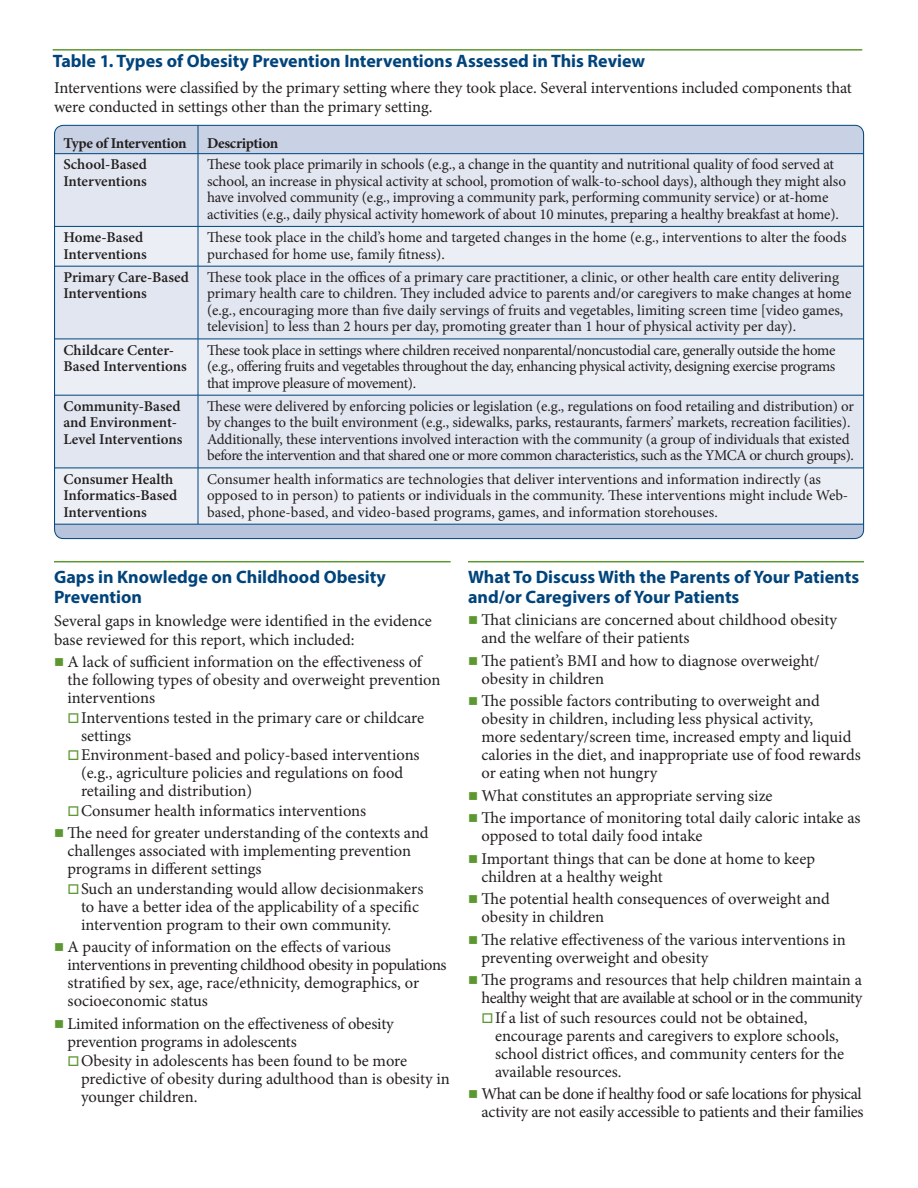
<style>
.page{position:relative;width:918px;height:1188px;background:#fff}
.page>*{position:absolute;margin:0;border:0;box-sizing:border-box;transform-origin:0 0}
.Subhead_-_with_rule{font:700 18px/19.5px "Myriad Pro";color:#00447b}
.body_text{font:16.5px/18px "Minion Pro";letter-spacing:-.005em;color:#231f20}
.body_text-2{font:16.5px/18px "Minion Pro";letter-spacing:-.025em;color:#231f20}
.table_text{font:15px/16.5px "Minion Pro";letter-spacing:-.01em;color:#231f20}
.table_text-2{font:600 15px/16.5px "Minion Pro";letter-spacing:-.005em;color:#231f20}
.table_text-3{font:700 15px "Minion Pro";letter-spacing:-.025em;color:#231f20}
</style>
<div class="page">
<hr style="left:53px;top:49px;width:809px;height:2px;background:#5c9731">
<hr style="left:54px;top:561px;width:397px;height:1px;background:#5c9731">
<div style="left:55px;top:125px;width:809px;height:414px;background:#b8c4dc;border-radius:9px"></div>
<div style="left:56px;top:154px;width:806px;height:72px;background:#e2e6f0"></div>
<svg style="left:56px;top:227px;width:806px;height:297px;background:#e4e9f1"></svg>
<hr style="left:198px;top:154px;width:1px;height:72px;background:#00447b">
<hr style="left:864px;top:154px;width:1px;height:72px;background:#00447b">
<hr style="left:55px;top:266px;width:143px;height:1px;background:#00447b">
<hr style="left:55px;top:339px;width:143px;height:1px;background:#00447b">
<hr style="left:198px;top:266px;width:666px;height:1px;background:#00447b">
<hr style="left:198px;top:266px;width:1px;height:73px;background:#00447b">
<hr style="left:864px;top:266px;width:1px;height:73px;background:#00447b">
<hr style="left:198px;top:339px;width:666px;height:1px;background:#00447b">
<hr style="left:198px;top:395px;width:1px;height:73px;background:#00447b">
<hr style="left:864px;top:227px;width:1px;height:39px;background:#00447b">
<hr style="left:864px;top:339px;width:1px;height:56px;background:#00447b">
<hr style="left:864px;top:395px;width:1px;height:73px;background:#00447b">
<hr style="left:864px;top:468px;width:1px;height:56px;background:#00447b">
<hr style="left:198px;top:226px;width:666px;height:1px;background:#00447b">
<hr style="left:198px;top:395px;width:666px;height:1px;background:#00447b">
<hr style="left:198px;top:468px;width:666px;height:1px;background:#00447b">
<hr style="left:55px;top:226px;width:143px;height:1px;background:#00447b">
<hr style="left:198px;top:227px;width:1px;height:39px;background:#00447b">
<hr style="left:198px;top:339px;width:1px;height:56px;background:#00447b">
<hr style="left:55px;top:395px;width:143px;height:1px;background:#00447b">
<hr style="left:55px;top:468px;width:143px;height:1px;background:#00447b">
<hr style="left:198px;top:468px;width:1px;height:56px;background:#00447b">
<svg style="left:55px;top:125px;width:810px;height:29px;background:#becade"></svg>
<hr style="left:55px;top:153px;width:143px;height:1px;background:#00447b">
<hr style="left:55px;top:524px;width:143px;height:1px;background:#00447b">
<hr style="left:198px;top:524px;width:666px;height:1px;background:#00447b">
<hr style="left:468px;top:561px;width:396px;height:1px;background:#5c9731">
<p class="Subhead_-_with_rule" style="left:53px;top:51px;width:594px">Table 1. Types of Obesity Prevention Interventions Assessed in This Review</p>
<p class="body_text" style="left:54px;top:79px;width:799px;line-height:18.8px">Interventions were classified by the primary setting where they took place. Several interventions included components that were conducted in settings other than the primary setting.</p>
<p class="table_text-3" style="left:63px;top:132px;width:125px">Type of Intervention</p>
<p class="table_text-3" style="left:207px;top:132px;width:73px">Description</p>
<p class="table_text-2" style="left:63px;top:156px;width:85px">School-Based<br>Interventions</p>
<p class="table_text" style="left:207px;top:156px;width:641px">These took place primarily in schools (e.g., a change in the quantity and nutritional quality of food served at school, an increase in physical activity at school, promotion of walk-to-school days), although they might also have involved community (e.g., improving a community park, performing community service) or at-home activities (e.g., daily physical activity homework of about 10 minutes, preparing a healthy breakfast at home).</p>
<p class="table_text-2" style="left:63px;top:229px;width:85px">Home-Based<br>Interventions</p>
<p class="table_text" style="left:207px;top:229px;width:641px">These took place in the child’s home and targeted changes in the home (e.g., interventions to alter the foods purchased for home use, family fitness).</p>
<p class="table_text-2" style="left:63px;top:269px;width:127px">Primary Care-Based<br>Interventions</p>
<p class="table_text" style="left:207px;top:269px;width:646px">These took place in the offices of a primary care practitioner, a clinic, or other health care entity delivering primary health care to children. They included advice to parents and/or caregivers to make changes at home (e.g., encouraging more than five daily servings of fruits and vegetables, limiting screen time [video games, television] to less than 2 hours per day, promoting greater than 1 hour of physical activity per day).</p>
<p class="table_text-2" style="left:63px;top:342px;width:125px">Childcare Center-<br>Based Interventions</p>
<p class="table_text" style="left:207px;top:342px;width:630px;text-align:justify">These took place in settings where children received nonparental/noncustodial care, generally outside the home (e.g., offering fruits and vegetables throughout the day, enhancing physical activity, designing exercise programs that improve pleasure of movement).</p>
<p class="table_text-2" style="left:63px;top:398px;width:121px">Community-Based and Environment-<br>Level Interventions</p>
<p class="table_text" style="left:207px;top:398px;width:649px">These were delivered by enforcing policies or legislation (e.g., regulations on food retailing and distribution) or by changes to the built environment (e.g., sidewalks, parks, restaurants, farmers’ markets, recreation facilities).<br>Additionally, these interventions involved interaction with the community (a group of individuals that existed before the intervention and that shared one or more common characteristics, such as the YMCA or church groups).</p>
<p class="table_text-2" style="left:63px;top:471px;width:115px">Consumer Health<br>Informatics-Based<br>Interventions</p>
<p class="table_text" style="left:207px;top:471px;width:643px">Consumer health informatics are technologies that deliver interventions and information indirectly (as opposed to in person) to patients or individuals in the community. These interventions might include Web&shy;based, phone-based, and video-based programs, games, and information storehouses.</p>
<p class="Subhead_-_with_rule" style="left:54px;top:567px;width:333px">Gaps in Knowledge on Childhood Obesity<br>Prevention</p>
<p class="body_text" style="left:54px;top:612px;width:379px;line-height:18.8px">Several gaps in knowledge were identified in the evidence base reviewed for this report, which included:</p>
<p class="body_text" style="left:68px;top:653px;width:375px">A lack of sufficient information on the effectiveness of the following types of obesity and overweight prevention interventions</p>
<p class="body_text" style="left:81px;top:709px;width:345px">Interventions tested in the primary care or childcare settings</p>
<p class="body_text" style="left:81px;top:746px;width:340px">Environment-based and policy-based interventions (e.g., agriculture policies and regulations on food retailing and distribution)</p>
<p class="body_text" style="left:81px;top:802px;width:287px">Consumer health informatics interventions</p>
<p class="body_text" style="left:68px;top:824px;width:363px">The need for greater understanding of the contexts and challenges associated with implementing prevention programs in different settings</p>
<p class="body_text" style="left:81px;top:880px;width:344px">Such an understanding would allow decisionmakers to have a better idea of the applicability of a specific intervention program to their own community.</p>
<p class="body_text" style="left:68px;top:938px;width:381px">A paucity of information on the effects of various interventions in preventing childhood obesity in populations stratified by sex, age, race/ethnicity, demographics, or socioeconomic status</p>
<p class="body_text" style="left:68px;top:1015px;width:328px">Limited information on the effectiveness of obesity prevention programs in adolescents</p>
<p class="body_text" style="left:81px;top:1052px;width:371px">Obesity in adolescents has been found to be more predictive of obesity during adulthood than is obesity in younger children.</p>
<p class="Subhead_-_with_rule" style="left:468px;top:567px;width:393px">What To Discuss With the Parents of Your Patients and/or Caregivers of Your Patients</p>
<p class="body_text" style="left:482px;top:611px;width:357px">That clinicians are concerned about childhood obesity and the welfare of their patients</p>
<p class="body_text" style="left:482px;top:652px;width:340px">The patient’s BMI and how to diagnose overweight/ obesity in children</p>
<p class="body_text" style="left:482px;top:692px;width:381px">The possible factors contributing to overweight and obesity in children, including less physical activity,<br>more sedentary/screen time, increased empty and liquid calories in the diet, and inappropriate use of food rewards or eating when not hungry</p>
<p class="body_text" style="left:482px;top:787px;width:293px">What constitutes an appropriate serving size</p>
<p class="body_text" style="left:482px;top:809px;width:381px">The importance of monitoring total daily caloric intake as opposed to total daily food intake</p>
<p class="body_text" style="left:482px;top:850px;width:335px">Important things that can be done at home to keep children at a healthy weight</p>
<p class="body_text" style="left:482px;top:890px;width:350px">The potential health consequences of overweight and obesity in children</p>
<p class="body_text" style="left:482px;top:931px;width:366px">The relative effectiveness of the various interventions in preventing overweight and obesity</p>
<p class="body_text-2" style="left:482px;top:971px;width:382px">The programs and resources that help children maintain a healthy weight that are available at school or in the community</p>
<p class="body_text" style="left:495px;top:1009px;width:351px">If a list of such resources could not be obtained, encourage parents and caregivers to explore schools, school district offices, and community centers for the available resources.</p>
<p class="body_text" style="left:482px;top:1085px;width:384px">What can be done if healthy food or safe locations for physical activity are not easily accessible to patients and their families</p>
</div>
